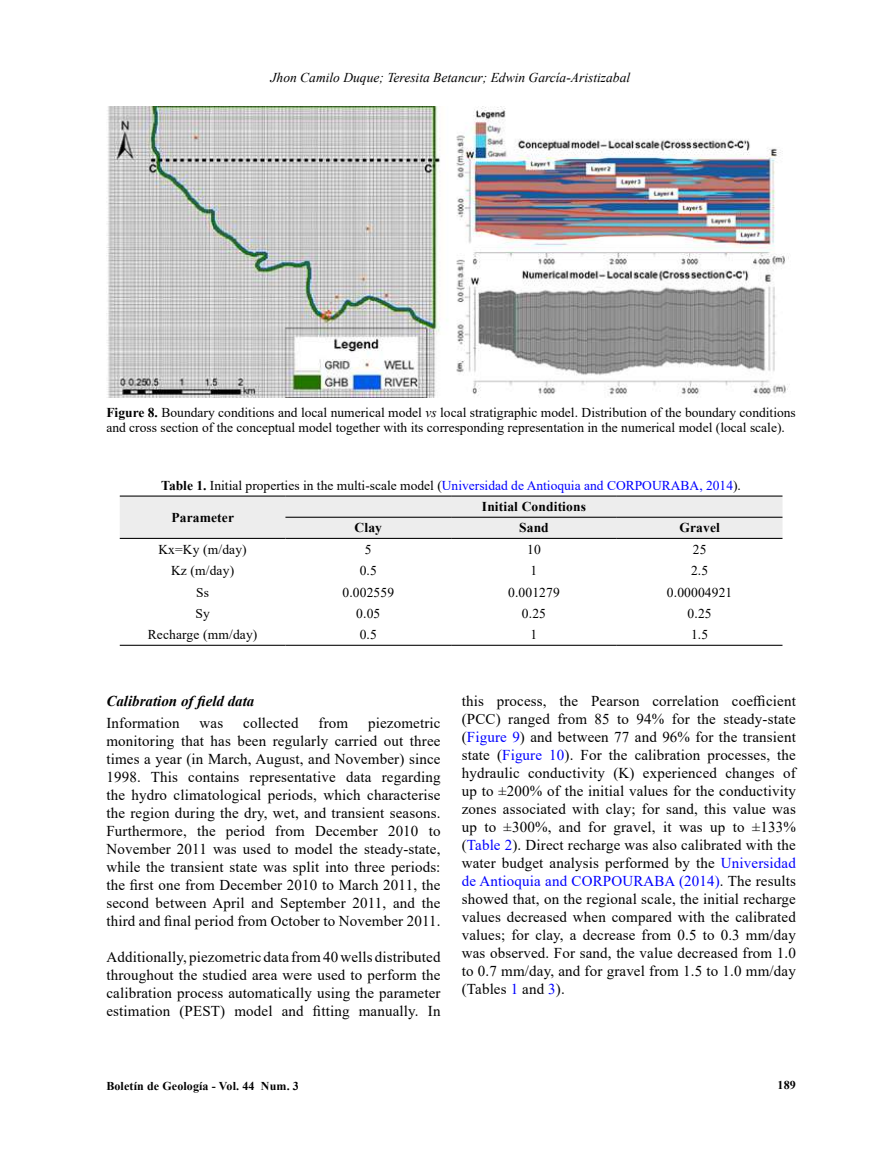
<style>
.page{position:relative;width:881px;height:1149px;background:#fff}
.page>*{position:absolute;margin:0;border:0;box-sizing:border-box;transform-origin:0 0}
.t1{font:15px/18px "Times New Roman";letter-spacing:.01em;color:#000;text-align:justify}
.t2{font:italic 700 15px "Times New Roman";color:#000}
.t3{font:13.5px/15px "Times New Roman";color:#000}
.t4{font:italic 13.5px "Times New Roman";color:#000}
.t5{font:700 13.5px "Times New Roman";letter-spacing:.01em;color:#000}
.t6{font:700 12px "Times New Roman";letter-spacing:.01em;color:#000}
.s1{font-weight:700}
.s2{font-style:italic}
.s3{color:#00f}
</style>
<div class="page">
<img style="left:106px;top:106px;width:684px;height:291px">
<div style="left:120px;top:496px;width:662px;height:41px;background:#ededed"></div>
<hr style="left:120px;top:495px;width:165px;height:1px;background:#000">
<hr style="left:285px;top:495px;width:166px;height:1px;background:#000">
<hr style="left:451px;top:495px;width:165px;height:1px;background:#000">
<hr style="left:616px;top:495px;width:166px;height:1px;background:#000">
<hr style="left:285px;top:516px;width:166px;height:1px;background:#000">
<hr style="left:451px;top:516px;width:165px;height:1px;background:#000">
<hr style="left:616px;top:516px;width:166px;height:1px;background:#000">
<hr style="left:120px;top:537px;width:165px;height:1px;background:#000">
<hr style="left:285px;top:537px;width:166px;height:1px;background:#000">
<hr style="left:451px;top:537px;width:165px;height:1px;background:#000">
<hr style="left:616px;top:537px;width:166px;height:1px;background:#000">
<hr style="left:120px;top:644px;width:165px;height:1px;background:#000">
<hr style="left:285px;top:644px;width:166px;height:1px;background:#000">
<hr style="left:451px;top:644px;width:165px;height:1px;background:#000">
<hr style="left:616px;top:644px;width:166px;height:1px;background:#000">
<p class="t4" style="left:270px;top:68px;width:361px">Jhon Camilo Duque; Teresita Betancur; Edwin García-Aristizabal</p>
<p class="t3" style="left:106px;top:404px;width:690px"><span class="s1">Figure 8.</span> Boundary conditions and local numerical model <span class="s2">vs</span> local stratigraphic model. Distribution of the boundary conditions and cross section of the conceptual model together with its corresponding representation in the numerical model (local scale).</p>
<p class="t3" style="left:161px;top:477px;width:581px"><span class="s1">Table 1.</span> Initial properties in the multi-scale model (<span class="s3">Universidad de Antioquia and CORPOURABA, 2014</span>).</p>
<p class="t5" style="left:171px;top:507px;width:64px">Parameter</p>
<p class="t5" style="left:481px;top:497px;width:105px">Initial Conditions</p>
<p class="t5" style="left:354px;top:518px;width:29px">Clay</p>
<p class="t5" style="left:519px;top:518px;width:31px">Sand</p>
<p class="t5" style="left:679px;top:518px;width:42px">Gravel</p>
<p class="t3" style="left:158px;top:541px;width:90px">Kx=Ky (m/day)</p>
<p class="t3" style="left:365px;top:541px;width:8px">5</p>
<p class="t3" style="left:527px;top:541px;width:15px">10</p>
<p class="t3" style="left:692px;top:541px;width:15px">25</p>
<p class="t3" style="left:171px;top:562px;width:65px">Kz (m/day)</p>
<p class="t3" style="left:359px;top:562px;width:19px">0.5</p>
<p class="t3" style="left:530px;top:562px;width:8px">1</p>
<p class="t3" style="left:690px;top:562px;width:19px">2.5</p>
<p class="t3" style="left:196px;top:584px;width:14px">Ss</p>
<p class="t3" style="left:342px;top:584px;width:53px">0.002559</p>
<p class="t3" style="left:508px;top:584px;width:53px">0.001279</p>
<p class="t3" style="left:666px;top:584px;width:67px">0.00004921</p>
<p class="t3" style="left:195px;top:605px;width:16px">Sy</p>
<p class="t3" style="left:356px;top:605px;width:26px">0.05</p>
<p class="t3" style="left:521px;top:605px;width:26px">0.25</p>
<p class="t3" style="left:687px;top:605px;width:26px">0.25</p>
<p class="t3" style="left:148px;top:626px;width:111px">Recharge (mm/day)</p>
<p class="t3" style="left:359px;top:626px;width:19px">0.5</p>
<p class="t3" style="left:530px;top:626px;width:8px">1</p>
<p class="t3" style="left:690px;top:626px;width:19px">1.5</p>
<p class="t2" style="left:106px;top:690px;width:149px">Calibration of field data</p>
<p class="t1" style="left:106px;top:713px;width:75px">Information</p>
<p class="t1" style="left:199px;top:713px;width:25px">was</p>
<p class="t1" style="left:243px;top:713px;width:57px">collected</p>
<p class="t1" style="left:318px;top:713px;width:31px">from</p>
<p class="t1" style="left:106px;top:713px;width:335px;text-indent:262px">piezometric monitoring that has been regularly carried out three times a year (in March, August, and November) since 1998. This contains representative data regarding the hydro climatological periods, which characterise the region during the dry, wet, and transient seasons.<br>Furthermore, the period from December 2010 to November 2011 was used to model the steady-state, while the transient state was split into three periods: the first one from December 2010 to March 2011, the second between April and September 2011, and the third and final period from October to November 2011.</p>
<p class="t1" style="left:106px;top:947px;width:335px">Additionally, piezometric data from 40 wells distributed throughout the studied area were used to perform the calibration process automatically using the parameter estimation (PEST) model and fitting manually. In</p>
<p class="t1" style="left:461px;top:691px;width:335px">this process, the Pearson correlation coefficient (PCC) ranged from 85 to 94% for the steady-state (<span class="s3">Figure 9</span>) and between 77 and 96% for the transient state (<span class="s3">Figure 10</span>). For the calibration processes, the hydraulic conductivity (K) experienced changes of up to ±200% of the initial values for the conductivity zones associated with clay; for sand, this value was up to ±300%, and for gravel, it was up to ±133% (<span class="s3">Table 2</span>). Direct recharge was also calibrated with the water budget analysis performed by the <span class="s3">Universidad de Antioquia and CORPOURABA (2014)</span>. The results showed that, on the regional scale, the initial recharge values decreased when compared with the calibrated values; for clay, a decrease from 0.5 to 0.3 mm/day was observed. For sand, the value decreased from 1.0 to 0.7 mm/day, and for gravel from 1.5 to 1.0 mm/day (Tables <span class="s3">1</span> and <span class="s3">3</span>).</p>
<p class="t6" style="left:106px;top:1076px;width:194px">Boletín de Geología - Vol. 44 Num. 3</p>
<p class="t6" style="left:777px;top:1076px;width:20px">189</p>
</div>
